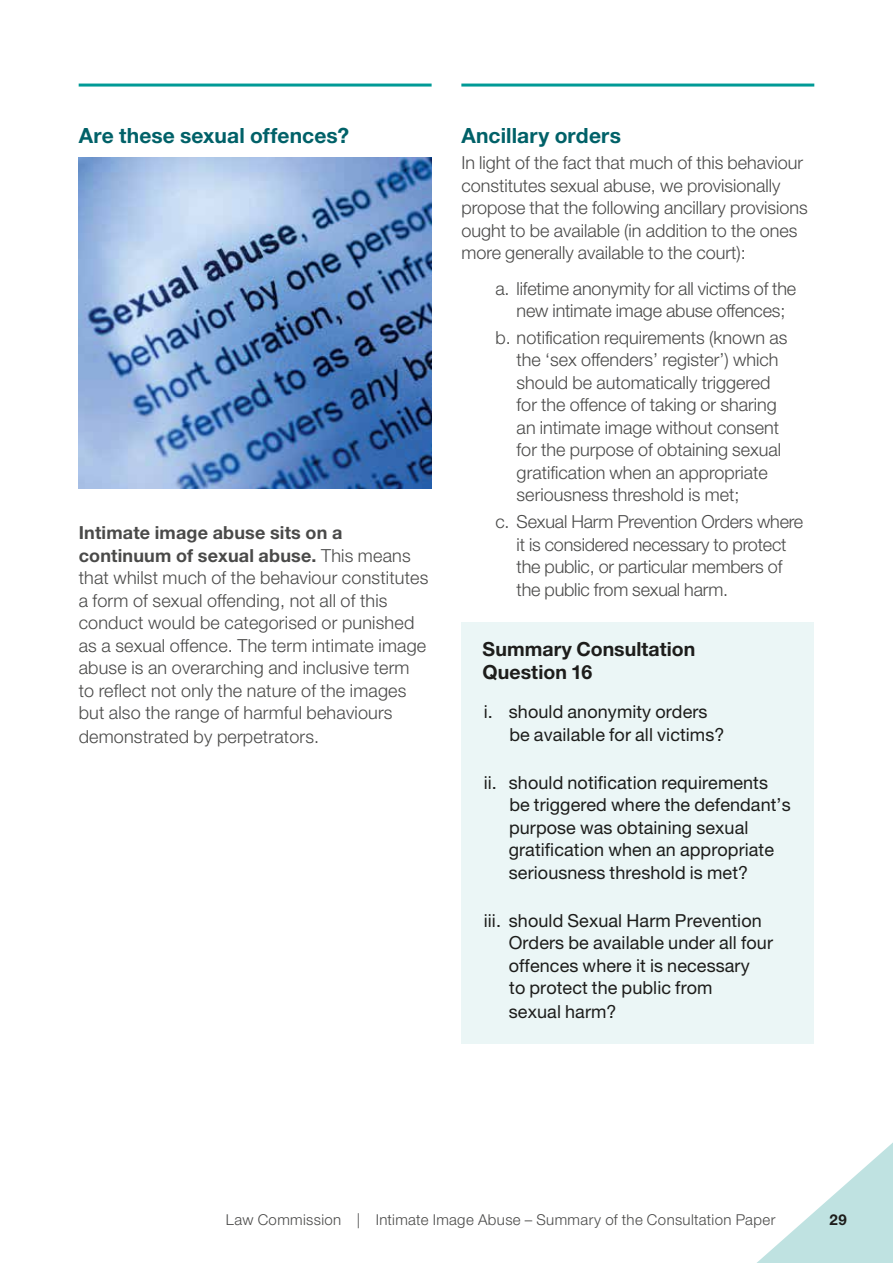
<style>
.page{position:relative;width:893px;height:1263px;background:#fff}
.page>*{position:absolute;margin:0;border:0;box-sizing:border-box;transform-origin:0 0}
.t1{font:700 21px "Helvetica Neue LT Pro";letter-spacing:.005em;color:#006168}
.t2{font:700 19.5px/22.5px "Helvetica Neue LT Pro";color:#1d1d1b}
.t3{font:300 18px/22.5px "Helvetica Neue LT Pro";color:#4a4a49}
.t4{font:18px/22.5px "Helvetica Neue LT Pro";letter-spacing:.005em;color:#1d1d1b}
.t5{font:300 15px "Helvetica Neue LT Pro";letter-spacing:.025em;color:#4a4a49}
.t6{font:700 15px "Helvetica Neue LT Pro";color:#1d1d1b}
.s1{font-weight:700}
</style>
<div class="page">
<img style="left:79px;top:157px;width:353px;height:331px">
<div style="left:461px;top:622px;width:353px;height:79px;background:#ebf6f6"></div>
<div style="left:461px;top:686px;width:353px;height:79px;background:#ebf6f6"></div>
<div style="left:461px;top:757px;width:353px;height:146px;background:#ebf6f6"></div>
<div style="left:461px;top:895px;width:353px;height:149px;background:#ebf6f6"></div>
<svg style="left:757px;top:1142px;width:136px;height:121px"></svg>
<hr style="left:79px;top:84px;width:353px;height:3px;background:#009a96">
<hr style="left:461px;top:84px;width:353px;height:3px;background:#009a96">
<p class="t1" style="left:79px;top:122px;width:272px">Are these sexual offences?</p>
<p class="t3" style="left:79px;top:521px;width:351px"><span class="s1">Intimate image abuse sits on a continuum of sexual abuse.</span> This means that whilst much of the behaviour constitutes a form of sexual offending, not all of this conduct would be categorised or punished as a sexual offence. The term intimate image abuse is an overarching and inclusive term to reflect not only the nature of the images but also the range of harmful behaviours demonstrated by perpetrators.</p>
<p class="t1" style="left:461px;top:122px;width:161px">Ancillary orders</p>
<p class="t3" style="left:461px;top:151px;width:348px">In light of the fact that much of this behaviour constitutes sexual abuse, we provisionally propose that the following ancillary provisions ought to be available (in addition to the ones more generally available to the court):</p>
<p class="t3" style="left:495px;top:277px;width:302px;text-align:center">a. lifetime anonymity for all victims of the new intimate image abuse offences;</p>
<p class="t3" style="left:517px;top:326px;width:272px;text-indent:-21px">b. notification requirements (known as the ‘sex offenders’ register’) which should be automatically triggered for the offence of taking or sharing an intimate image without consent for the purpose of obtaining sexual gratification when an appropriate seriousness threshold is met;</p>
<p class="t3" style="left:517px;top:510px;width:288px;text-indent:-21px">c. Sexual Harm Prevention Orders where it is considered necessary to protect the public, or particular members of the public from sexual harm.</p>
<p class="t2" style="left:483px;top:638px;width:214px">Summary Consultation<br>Question 16</p>
<p class="t4" style="left:509px;top:700px;width:217px;text-indent:-26px">i. should anonymity orders be available for all victims?</p>
<p class="t4" style="left:509px;top:771px;width:283px;text-indent:-25px">ii. should notification requirements be triggered where the defendant’s purpose was obtaining sexual gratification when an appropriate seriousness threshold is met?</p>
<p class="t4" style="left:509px;top:909px;width:266px;text-indent:-25px">iii. should Sexual Harm Prevention<br>Orders be available under all four offences where it is necessary<br>to protect the public from<br>sexual harm?</p>
<p class="t5" style="left:226px;top:1210px;width:551px">Law Commission | Intimate Image Abuse – Summary of the Consultation Paper</p>
<p class="t6" style="left:829px;top:1210px;width:19px">29</p>
</div>
